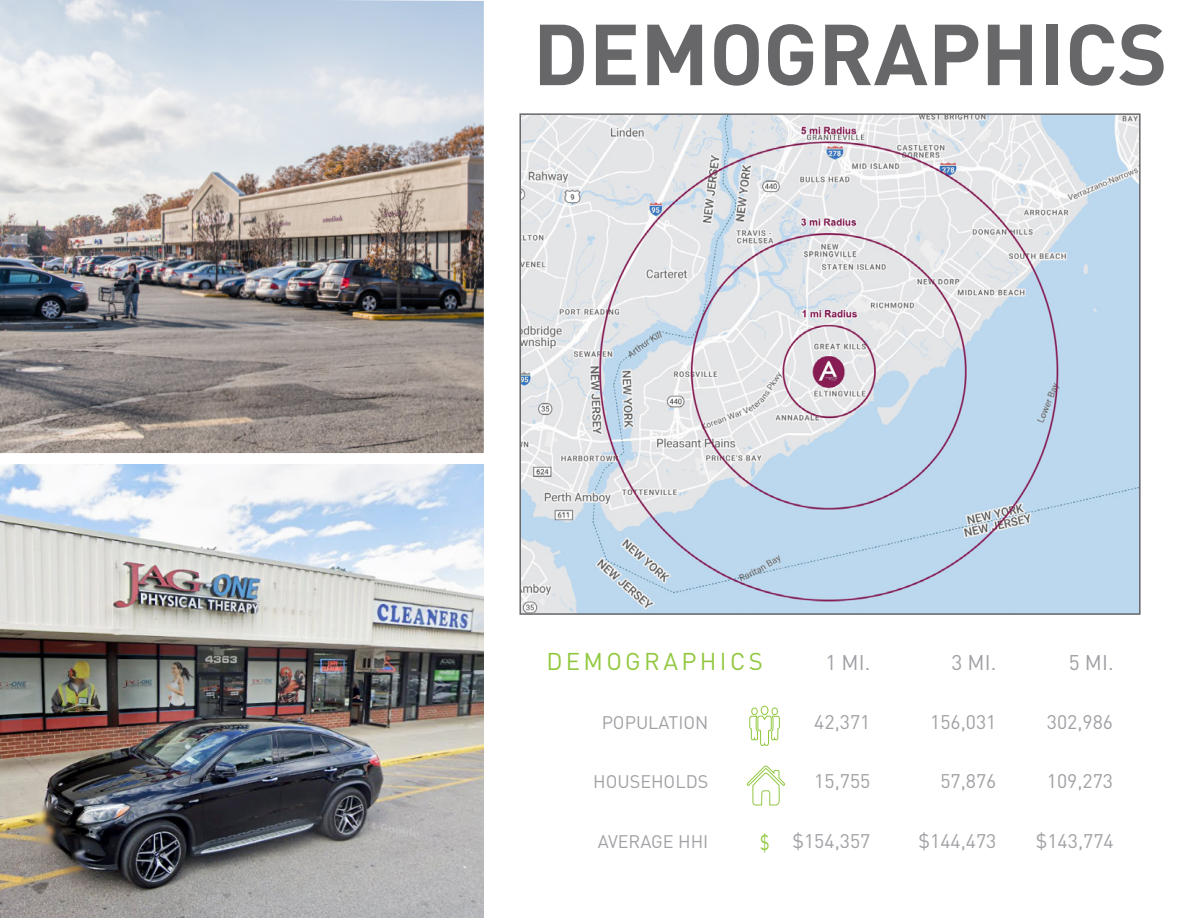
<style>
.page{position:relative;width:1188px;height:918px;background:#fff}
.page>*{position:absolute;margin:0;border:0;box-sizing:border-box;transform-origin:0 0}
.t1{font:700 84.9px "DIN Pro";color:#67676a}
.t2{font:24px "DIN Pro";letter-spacing:.14em;color:#92c83f}
.t3{font:21px "DIN Pro";color:#a0a1a5}
.t4{font:21px "DIN Pro";color:#92c83f;scale:.75 1}
.t5{font:19.5px "DIN Pro";color:#a0a1a5}
.t6{font:18px "DIN Pro";color:#a0a1a5}
</style>
<div class="page">
<svg style="left:746px;top:705px;width:39px;height:101px"></svg>
<img style="left:522px;top:116px;width:616px;height:496px">
<div style="left:519px;top:113px;width:622px;height:502px;border:2px solid #67676a"></div>
<img style="left:0;top:0;width:484px;height:453px">
<img style="left:0;top:465px;width:484px;height:453px">
<h1 class="t1" style="left:533px;top:-16px;width:636px">DEMOGRAPHICS</h1>
<p class="t2" style="left:546px;top:642px;width:218px">DEMOGRAPHICS</p>
<p class="t3" style="left:825px;top:645px;width:46px">1 MI.</p>
<p class="t3" style="left:951px;top:645px;width:46px">3 MI.</p>
<p class="t3" style="left:1069px;top:645px;width:46px">5 MI.</p>
<p class="t6" style="left:602px;top:708px;width:108px">POPULATION</p>
<p class="t5" style="left:814px;top:707px;width:58px">42,371</p>
<p class="t5" style="left:930px;top:707px;width:68px">156,031</p>
<p class="t5" style="left:1047px;top:707px;width:68px">302,986</p>
<p class="t6" style="left:593px;top:768px;width:117px">HOUSEHOLDS</p>
<p class="t5" style="left:814px;top:766px;width:58px">15,755</p>
<p class="t5" style="left:940px;top:766px;width:58px">57,876</p>
<p class="t5" style="left:1047px;top:766px;width:68px">109,273</p>
<p class="t6" style="left:598px;top:827px;width:112px">AVERAGE HHI</p>
<p class="t5" style="left:793px;top:825px;width:79px">$154,357</p>
<p class="t5" style="left:919px;top:825px;width:79px">$144,473</p>
<p class="t5" style="left:1036px;top:825px;width:79px">$143,774</p>
<p class="t4" style="left:760px;top:826px;width:14px">$</p>
</div>
